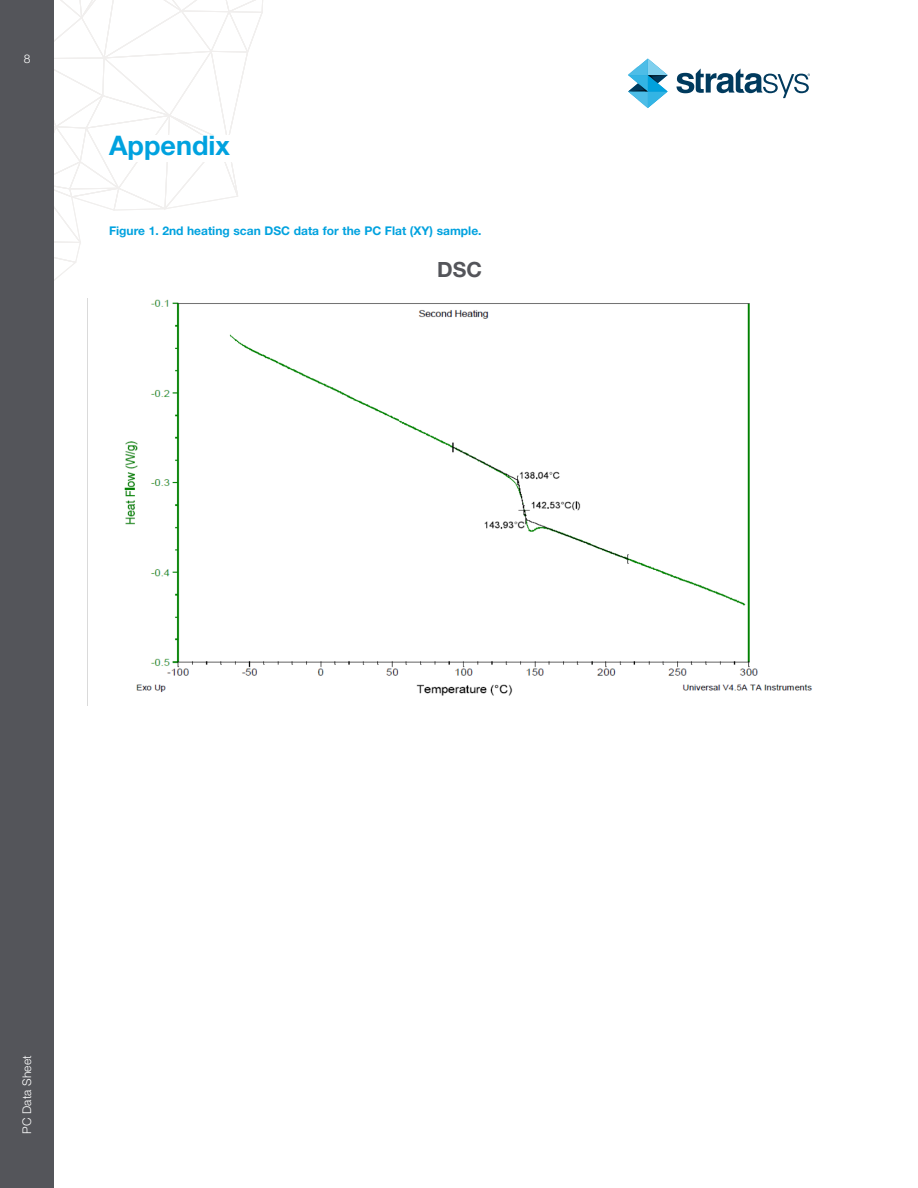
<style>
.page{position:relative;width:918px;height:1188px;background:#fff}
.page>*{position:absolute;margin:0;border:0;box-sizing:border-box;transform-origin:0 0}
.t1{font:700 27px "Helvetica Neue LT Std";color:#00a2df}
.t2{font:700 21px "Helvetica Neue LT Std";color:#54555a}
.t3{font:700 12px "Helvetica Neue LT Std";color:#00a2df}
.t4{font:300 12px "Helvetica Neue LT Std";letter-spacing:.015em;color:#fff}
</style>
<div class="page">
<svg style="left:54px;top:0;width:209px;height:323px"></svg>
<div style="left:0;top:0;width:54px;height:1188px;background:#54555a"></div>
<svg style="left:628px;top:59px;width:40px;height:49px"></svg>
<svg style="left:676px;top:68px;width:134px;height:30px"></svg>
<div style="left:109px;top:135px;width:410px;height:27px;background:#fff"></div>
<img style="left:88px;top:298px;width:724px;height:398px">
<p class="t4" style="left:24px;top:51px;width:8px">8</p>
<h1 class="t1" style="left:109px;top:128px;width:122px">Appendix</h1>
<p class="t3" style="left:109px;top:224px;width:374px">Figure 1. 2nd heating scan DSC data for the PC Flat (XY) sample.</p>
<h2 class="t2" style="left:437px;top:257px;width:46px">DSC</h2>
<p class="t4" style="left:20px;top:1134px;width:80px;rotate:-90deg">PC Data Sheet</p>
</div>
